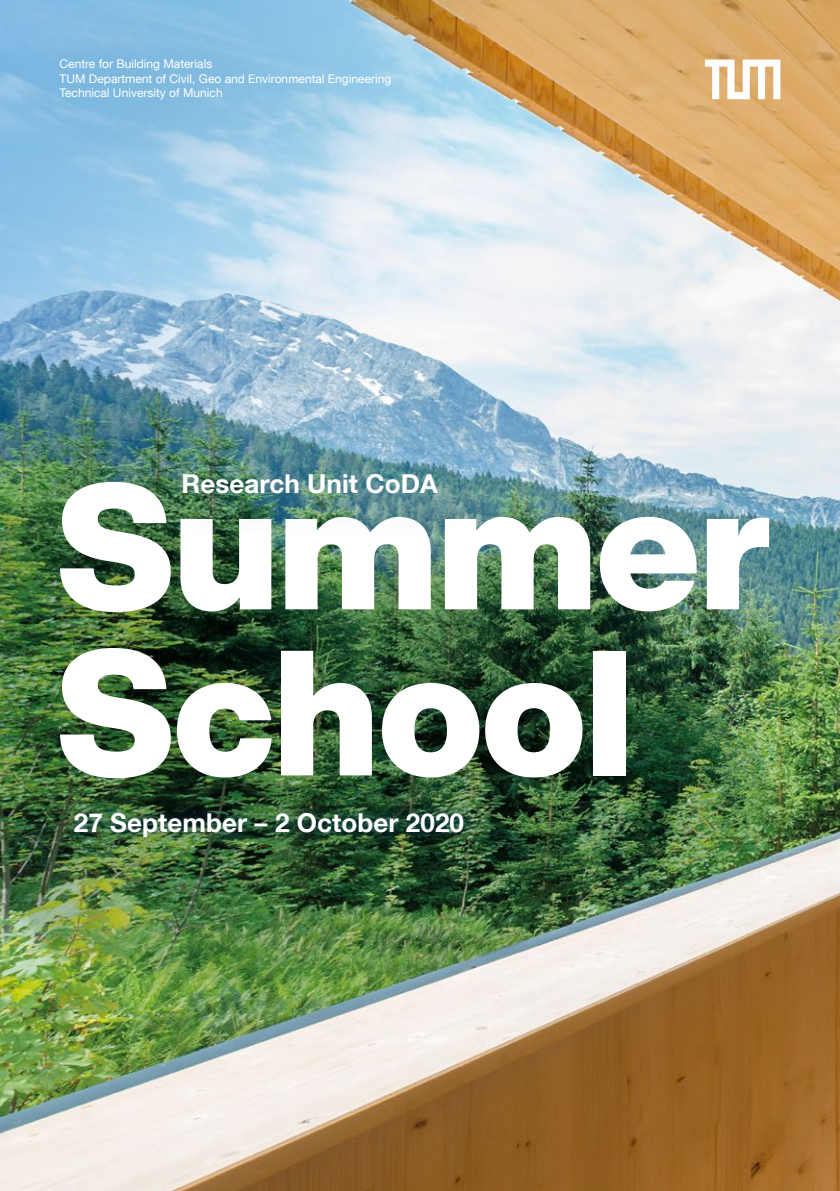
<style>
.page{position:relative;width:840px;height:1191px;background:#fff}
.page>*{position:absolute;margin:0;border:0;box-sizing:border-box;transform-origin:0 0}
.t1{font:900 175px/166px "Helvetica Now Display";color:#fff}
.t2{font:700 26px "TUM Neue Helvetica";letter-spacing:.005em;color:#fff}
.t3{font:12px/14.4px "TUM Neue Helvetica";color:#fff}
</style>
<div class="page">
<img style="left:0;top:0;width:839px;height:1191px">
<img style="left:0;top:0;width:787px;height:1140px">
<div style="left:62px;top:801px;width:413px;height:47px;background:#003359;opacity:.75"></div>
<div style="left:138px;top:428px;width:341px;height:112px;background:#0065bd;opacity:.5"></div>
<svg style="left:704px;top:60px;width:76px;height:39px"></svg>
<div style="left:0;top:0;width:518px;height:235px;background:#64a0c8;opacity:.75"></div>
<p class="t3" style="left:60px;top:56px;width:333px">Centre for Building Materials<br>TUM Department of Civil, Geo and Environmental Engineering<br>Technical University of Munich</p>
<h2 class="t2" style="left:181px;top:467px;width:258px">Research Unit CoDA</h2>
<h1 class="t1" style="left:57px;top:465px;width:716px">Summer<br>School</h1>
<h2 class="t2" style="left:74px;top:806px;width:391px">27 September – 2 October 2020</h2>
</div>
